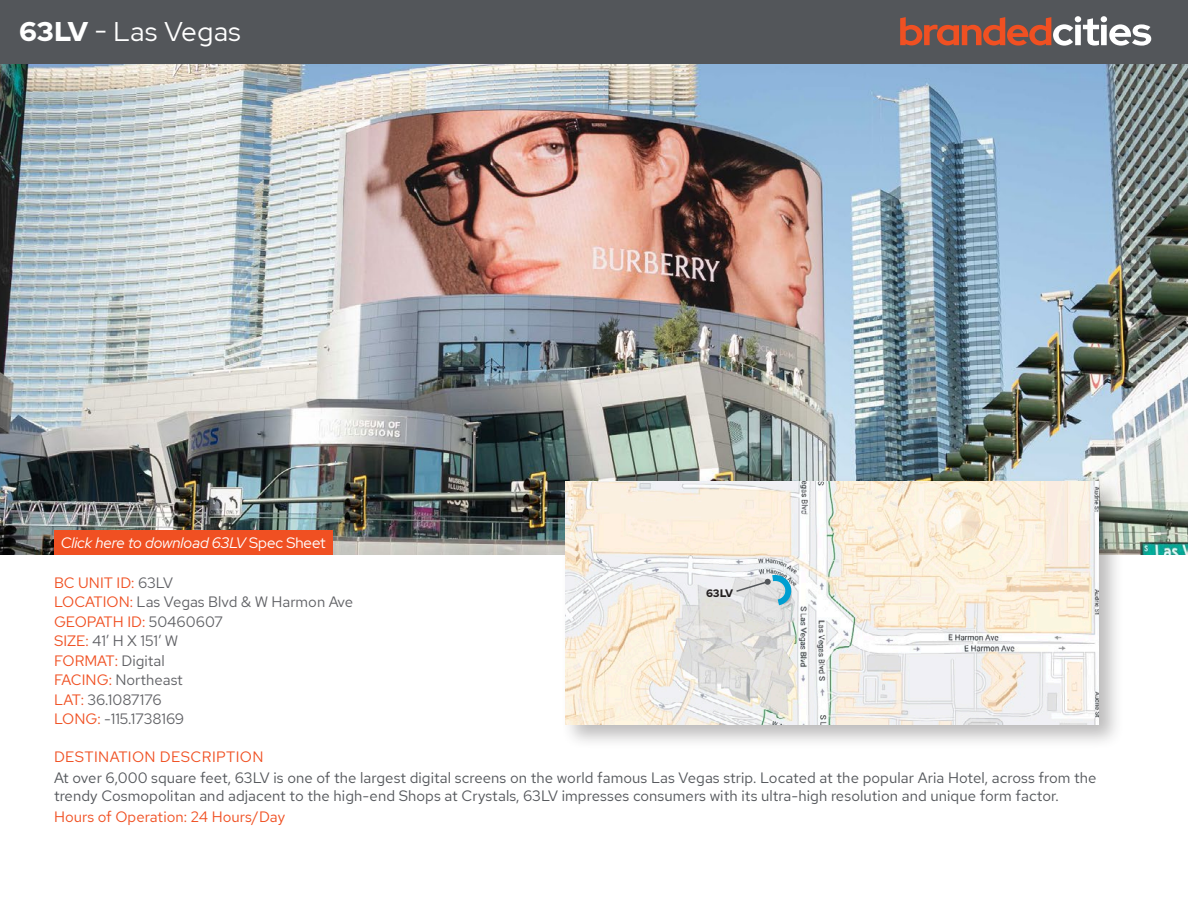
<style>
.page{position:relative;width:1188px;height:918px;background:#fff}
.page>*{position:absolute;margin:0;border:0;box-sizing:border-box;transform-origin:0 0}
.t1{font:27px "Red Hat Display";letter-spacing:.025em;color:#fff}
.t2{font:15px/18px "Red Hat Text";letter-spacing:.005em;color:#53565a}
.t3{font:15px "Red Hat Text";color:#606165}
.t4{font:15px "Red Hat Text";color:#f05022}
.t5{font:italic 15px "Red Hat Display";color:#fff}
.t6{font:15px "Red Hat Text";letter-spacing:.025em;color:#f05022}
.t7{font:700 10.8px "Red Hat Text";color:#231f20}
.s1{font-weight:900}
.s2{font-style:normal}
.s3{color:#606165}
.s4{color:#f05022}
</style>
<div class="page">
<img style="left:0;top:64px;width:1188px;height:491px">
<div style="left:54px;top:531px;width:279px;height:24px;background:#f05022"></div>
<div style="left:561px;top:476px;width:564px;height:274px;background:#231f20;opacity:.3"></div>
<img style="left:566px;top:481px;width:533px;height:243px">
<svg style="left:735px;top:573px;width:56px;height:36px;background:#bfd2d8"></svg>
<div style="left:0;top:0;width:1188px;height:64px;background:#53565a"></div>
<svg style="left:900px;top:16px;width:251px;height:30px"></svg>
<h1 class="t1" style="left:19px;top:14px;width:223px"><span class="s1">63LV</span> - Las Vegas</h1>
<p class="t5" style="left:61px;top:533px;width:267px">Click here to download 63LV <span class="s2">Spec Sheet</span></p>
<p class="t4" style="left:54px;top:573px;width:120px">BC UNIT ID: <span class="s3">63LV</span></p>
<p class="t3" style="left:54px;top:592px;width:301px"><span class="s4">LOCATION:</span> Las Vegas Blvd &amp; W Harmon Ave</p>
<p class="t4" style="left:54px;top:612px;width:170px">GEOPATH ID: <span class="s3">50460607</span></p>
<p class="t3" style="left:54px;top:631px;width:126px"><span class="s4">SIZE:</span> 41’ H X 151’ W</p>
<p class="t4" style="left:54px;top:651px;width:112px">FORMAT: <span class="s3">Digital</span></p>
<p class="t3" style="left:54px;top:670px;width:130px"><span class="s4">FACING:</span> Northeast</p>
<p class="t3" style="left:54px;top:690px;width:109px"><span class="s4">LAT:</span> 36.1087176</p>
<p class="t3" style="left:54px;top:709px;width:132px"><span class="s4">LONG:</span> -115.1738169</p>
<p class="t6" style="left:54px;top:747px;width:211px">DESTINATION DESCRIPTION</p>
<p class="t2" style="left:54px;top:769px;width:1044px">At over 6,000 square feet, 63LV is one of the largest digital screens on the world famous Las Vegas strip. Located at the popular Aria Hotel, across from the trendy Cosmopolitan and adjacent to the high-end Shops at Crystals, 63LV impresses consumers with its ultra-high resolution and unique form factor.</p>
<p class="t4" style="left:54px;top:807px;width:233px">Hours of Operation: 24 Hours/Day</p>
<p class="t7" style="left:706px;top:586px;width:29px">63LV</p>
</div>
